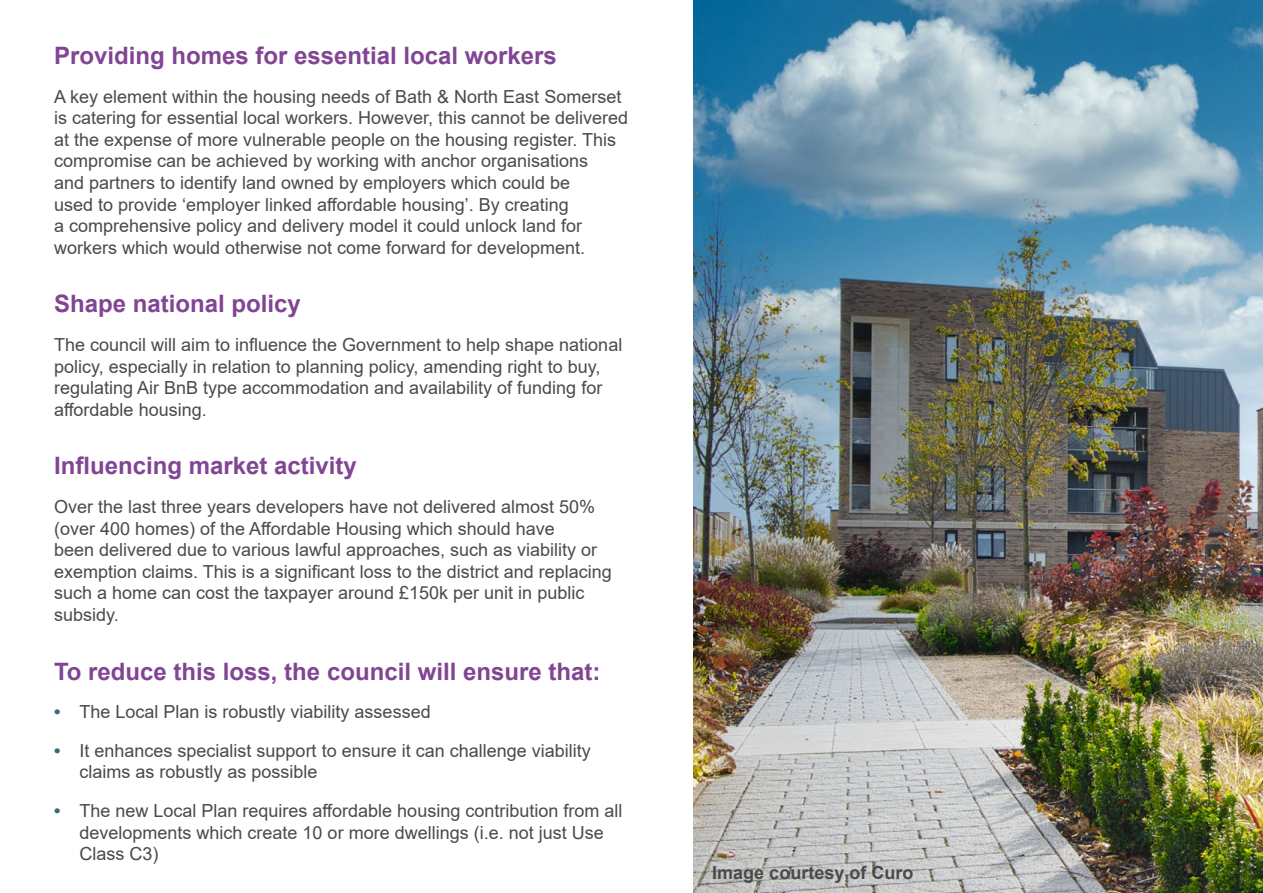
<style>
.page{position:relative;width:1263px;height:893px;background:#fff}
.page>*{position:absolute;margin:0;border:0;box-sizing:border-box;transform-origin:0 0}
.Heading_4_PURPLE{font:700 24px "Arial";color:#814594}
.t1{font:18px/21.6px "Arial";color:#4a4a49}
.t2{font:700 18px "Arial";color:#4a4a49}
.s1{font-weight:700;color:#396b77}
</style>
<div class="page">
<img style="left:693px;top:0;width:570px;height:893px">
<h4 class="Heading_4_PURPLE" style="left:54px;top:39px;width:504px">Providing homes for essential local workers</h4>
<p class="t1" style="left:54px;top:85px;width:576px">A key element within the housing needs of Bath &amp; North East Somerset is catering for essential local workers. However, this cannot be delivered at the expense of more vulnerable people on the housing register. This compromise can be achieved by working with anchor organisations<br>and partners to identify land owned by employers which could be<br>used to provide ‘employer linked affordable housing’. By creating<br>a comprehensive policy and delivery model it could unlock land for workers which would otherwise not come forward for development.</p>
<h4 class="Heading_4_PURPLE" style="left:54px;top:287px;width:248px">Shape national policy</h4>
<p class="t1" style="left:54px;top:334px;width:570px">The council will aim to influence the Government to help shape national policy, especially in relation to planning policy, amending right to buy, regulating Air BnB type accommodation and availability of funding for affordable housing.</p>
<h4 class="Heading_4_PURPLE" style="left:54px;top:449px;width:304px">Influencing market activity</h4>
<p class="t1" style="left:54px;top:496px;width:559px">Over the last three years developers have not delivered almost 50% (over 400 homes) of the Affordable Housing which should have<br>been delivered due to various lawful approaches, such as viability or exemption claims. This is a significant loss to the district and replacing such a home can cost the taxpayer around £150k per unit in public subsidy.</p>
<h4 class="Heading_4_PURPLE" style="left:54px;top:654px;width:548px">To reduce this loss, the council will ensure that:</h4>
<p class="t1" style="left:54px;top:701px;width:378px"><span class="s1">•</span> The Local Plan is robustly viability assessed</p>
<p class="t1" style="left:80px;top:740px;width:513px;text-indent:-26px"><span class="s1">•</span> It enhances specialist support to ensure it can challenge viability claims as robustly as possible</p>
<p class="t1" style="left:80px;top:800px;width:544px;text-indent:-26px"><span class="s1">•</span> The new Local Plan requires affordable housing contribution from all developments which create 10 or more dwellings (i.e. not just Use<br>Class C3)</p>
<p class="t2" style="left:712px;top:860px;width:203px">Image courtesy of Curo</p>
</div>
